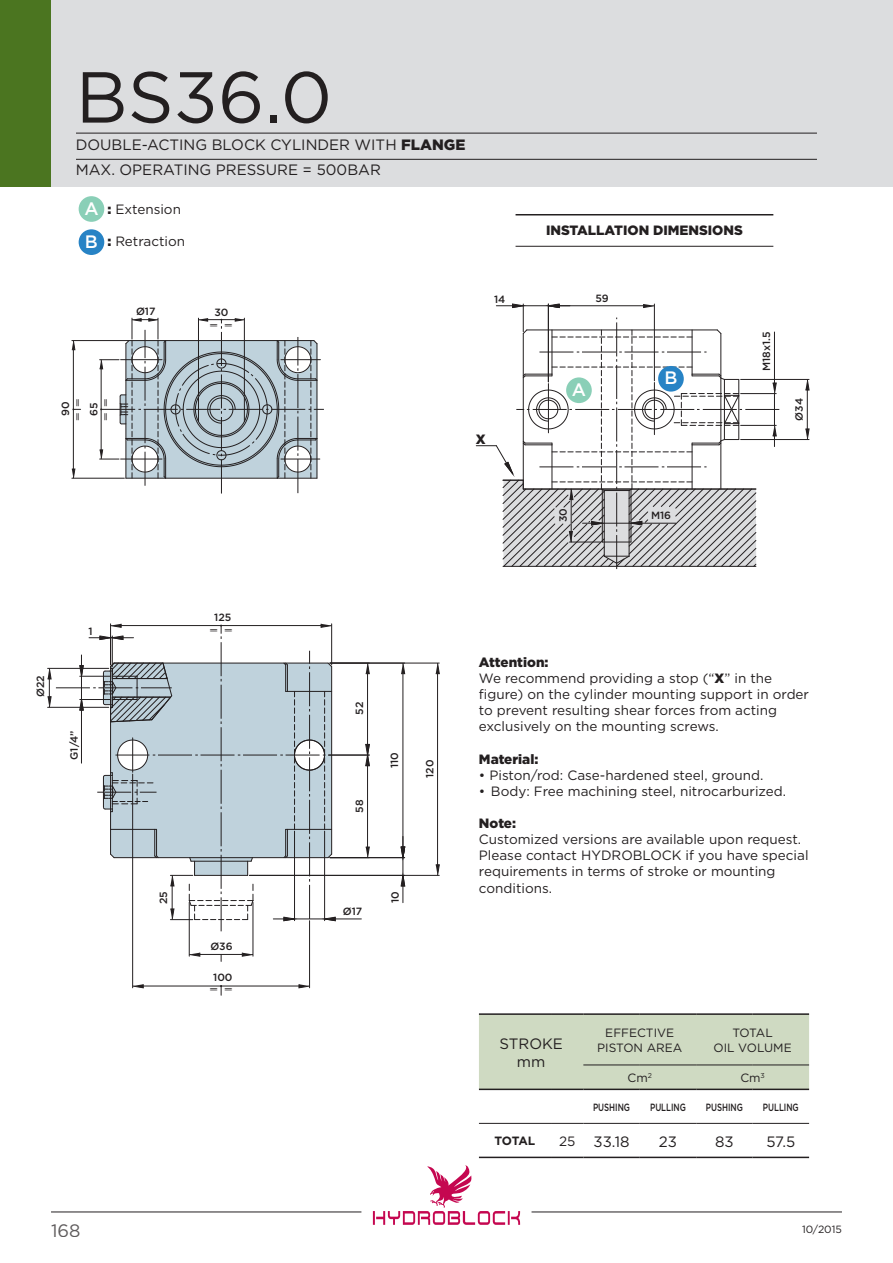
<style>
.page{position:relative;width:893px;height:1263px;background:#fff}
.page>*{position:absolute;margin:0;border:0;box-sizing:border-box;transform-origin:0 0}
.t1{font:72px "Gotham";color:#231f20}
.t2{font:500 18px "Gotham";color:#fff}
.t3{font:18px "Gotham";color:#231f20}
.t4{font:15px/24.9px "Gotham";color:#231f20}
.t5{font:13.5px/16.2px "Gotham";color:#231f20}
.t6{font:900 13.5px "Gotham";color:#231f20}
.t7{font:12px/14.4px "Gotham";color:#231f20;text-align:right}
.t8{font:700 12px "Gotham";color:#231f20}
.t9{font:500 10.5px "Gotham";color:#231f20}
.t10{font:500 10.5px "Gotham";color:#231f20;scale:.75 1}
.t11{font:10.5px "Gotham";color:#231f20}
.t12{font:8.85px "Courier";color:#231f20;scale:1.62 1}
.s1{font-weight:900}
.s2{font-size:13.5px}
</style>
<div class="page">
<div style="left:0;top:0;width:893px;height:187px;background:#dcdddf"></div>
<div style="left:0;top:0;width:51px;height:187px;background:#4b7520"></div>
<hr style="left:76px;top:133px;width:741px;height:1px;background:#231f20">
<hr style="left:76px;top:159px;width:741px;height:1px;background:#231f20">
<svg style="left:373px;top:1165px;width:147px;height:60px"></svg>
<svg style="left:72px;top:408px;width:9px;height:2px"></svg>
<hr style="left:73px;top:350px;width:1px;height:119px;background:#231f20">
<hr style="left:72px;top:478px;width:52px;height:1px;background:#231f20">
<hr style="left:72px;top:340px;width:57px;height:1px;background:#231f20">
<svg style="left:99px;top:317px;width:225px;height:176px"></svg>
<svg style="left:71px;top:468px;width:5px;height:11px"></svg>
<svg style="left:71px;top:340px;width:5px;height:10px"></svg>
<svg style="left:220px;top:985px;width:2px;height:10px"></svg>
<hr style="left:403px;top:674px;width:1px;height:173px;background:#231f20">
<hr style="left:330px;top:857px;width:75px;height:1px;background:#231f20">
<hr style="left:143px;top:986px;width:156px;height:1px;background:#231f20">
<hr style="left:309px;top:921px;width:1px;height:67px;background:#231f20">
<hr style="left:132px;top:774px;width:1px;height:214px;background:#231f20">
<hr style="left:437px;top:674px;width:1px;height:191px;background:#231f20">
<hr style="left:330px;top:663px;width:109px;height:1px;background:#231f20">
<hr style="left:249px;top:875px;width:190px;height:1px;background:#231f20">
<hr style="left:200px;top:954px;width:42px;height:1px;background:#231f20">
<hr style="left:189px;top:902px;width:1px;height:54px;background:#231f20">
<hr style="left:253px;top:902px;width:1px;height:54px;background:#231f20">
<svg style="left:400px;top:662px;width:5px;height:12px"></svg>
<svg style="left:400px;top:836px;width:5px;height:67px"></svg>
<svg style="left:298px;top:984px;width:12px;height:4px"></svg>
<svg style="left:132px;top:984px;width:12px;height:4px"></svg>
<svg style="left:435px;top:662px;width:5px;height:12px"></svg>
<svg style="left:435px;top:864px;width:5px;height:12px"></svg>
<svg style="left:189px;top:952px;width:11px;height:5px"></svg>
<svg style="left:242px;top:952px;width:12px;height:5px"></svg>
<svg style="left:47px;top:623px;width:323px;height:308px"></svg>
<div style="left:79px;top:229px;width:25px;height:26px;background:#2783c5;border-radius:50%"></div>
<div style="left:79px;top:196px;width:25px;height:26px;background:#8acfb7;border-radius:50%"></div>
<hr style="left:807px;top:390px;width:1px;height:39px;background:#231f20">
<hr style="left:741px;top:439px;width:68px;height:1px;background:#231f20">
<hr style="left:741px;top:379px;width:68px;height:1px;background:#231f20">
<svg style="left:805px;top:428px;width:5px;height:12px"></svg>
<svg style="left:805px;top:379px;width:5px;height:12px"></svg>
<svg style="left:476px;top:303px;width:303px;height:266px"></svg>
<div style="left:658px;top:366px;width:26px;height:26px;background:#2783c5;border-radius:50%"></div>
<div style="left:566px;top:377px;width:26px;height:26px;background:#8acfb7;border-radius:50%"></div>
<hr style="left:51px;top:1211px;width:310px;height:1px;background:#231f20">
<hr style="left:531px;top:1211px;width:311px;height:1px;background:#231f20">
<div style="left:479px;top:1015px;width:330px;height:73px;background:#cfdac2"></div>
<hr style="left:640px;top:1157px;width:56px;height:1px;background:#231f20">
<hr style="left:696px;top:1157px;width:57px;height:1px;background:#231f20">
<hr style="left:753px;top:1157px;width:56px;height:1px;background:#231f20">
<hr style="left:583px;top:1064px;width:57px;height:1px;background:#231f20">
<hr style="left:640px;top:1064px;width:56px;height:1px;background:#231f20">
<hr style="left:696px;top:1064px;width:57px;height:1px;background:#231f20">
<hr style="left:753px;top:1064px;width:56px;height:1px;background:#231f20">
<hr style="left:479px;top:1123px;width:72px;height:1px;background:#231f20">
<hr style="left:551px;top:1123px;width:32px;height:1px;background:#231f20">
<hr style="left:583px;top:1123px;width:57px;height:1px;background:#231f20">
<hr style="left:640px;top:1123px;width:56px;height:1px;background:#231f20">
<hr style="left:696px;top:1123px;width:57px;height:1px;background:#231f20">
<hr style="left:753px;top:1123px;width:56px;height:1px;background:#231f20">
<hr style="left:479px;top:1013px;width:72px;height:2px;background:#231f20">
<hr style="left:551px;top:1013px;width:32px;height:2px;background:#231f20">
<hr style="left:583px;top:1013px;width:57px;height:2px;background:#231f20">
<hr style="left:640px;top:1013px;width:56px;height:2px;background:#231f20">
<hr style="left:696px;top:1013px;width:57px;height:2px;background:#231f20">
<hr style="left:753px;top:1013px;width:56px;height:2px;background:#231f20">
<hr style="left:479px;top:1088px;width:72px;height:2px;background:#231f20">
<hr style="left:551px;top:1088px;width:32px;height:2px;background:#231f20">
<hr style="left:583px;top:1088px;width:57px;height:2px;background:#231f20">
<hr style="left:640px;top:1088px;width:56px;height:2px;background:#231f20">
<hr style="left:696px;top:1088px;width:57px;height:2px;background:#231f20">
<hr style="left:753px;top:1088px;width:56px;height:2px;background:#231f20">
<hr style="left:479px;top:1157px;width:72px;height:1px;background:#231f20">
<hr style="left:551px;top:1157px;width:32px;height:1px;background:#231f20">
<hr style="left:583px;top:1157px;width:57px;height:1px;background:#231f20">
<hr style="left:516px;top:246px;width:257px;height:1px;background:#231f20">
<hr style="left:516px;top:214px;width:257px;height:1px;background:#231f20">
<h1 class="t1" style="left:76px;top:57px;width:258px">BS36.0</h1>
<p class="t4" style="left:76px;top:132px;width:391px">DOUBLE-ACTING BLOCK CYLINDER WITH <span class="s1">FLANGE<br></span>MAX. OPERATING PRESSURE = 500BAR</p>
<h2 class="t2" style="left:84px;top:198px;width:16px">A</h2>
<h2 class="t2" style="left:85px;top:231px;width:14px">B</h2>
<p class="t5" style="left:108px;top:201px;width:75px"><span class="s1">:</span> Extension</p>
<p class="t5" style="left:108px;top:232px;width:79px"><span class="s1">:</span> Retraction</p>
<p class="t6" style="left:546px;top:222px;width:15px">INSTALLATION</p>
<p class="t6" style="left:653px;top:222px;width:10px">DIMENSIONS</p>
<p class="t9" style="left:136px;top:305px;width:21px">Ø17</p>
<p class="t12" style="left:71px;top:407px;width:7px;rotate:-90deg">=</p>
<p class="t12" style="left:99px;top:407px;width:7px;rotate:-90deg">=</p>
<p class="t9" style="left:59px;top:416px;width:16px;rotate:-90deg">90</p>
<p class="t9" style="left:88px;top:416px;width:15px;rotate:-90deg">65</p>
<p class="t12" style="left:71px;top:421px;width:7px;rotate:-90deg">=</p>
<p class="t12" style="left:99px;top:421px;width:7px;rotate:-90deg">=</p>
<p class="t9" style="left:214px;top:306px;width:16px">30</p>
<p class="t12" style="left:210px;top:318px;width:7px">=</p>
<p class="t12" style="left:224px;top:318px;width:7px">=</p>
<p class="t9" style="left:494px;top:293px;width:13px">14</p>
<p class="t9" style="left:595px;top:292px;width:15px">59</p>
<p class="t6" style="left:476px;top:431px;width:11px">X</p>
<h2 class="t2" style="left:572px;top:379px;width:16px">A</h2>
<h2 class="t2" style="left:664px;top:368px;width:14px">B</h2>
<p class="t9" style="left:760px;top:371px;width:41px;rotate:-90deg">M18x1.5</p>
<p class="t9" style="left:793px;top:421px;width:24px;rotate:-90deg">Ø34</p>
<p class="t9" style="left:557px;top:522px;width:16px;rotate:-90deg">30</p>
<p class="t9" style="left:651px;top:509px;width:22px">M16</p>
<p class="t9" style="left:34px;top:697px;width:23px;rotate:-90deg">Ø22</p>
<p class="t9" style="left:89px;top:625px;width:6px">1</p>
<p class="t9" style="left:68px;top:760px;width:31px;rotate:-90deg">G1/4”</p>
<h2 class="t3" style="left:51px;top:1220px;width:31px">168</h2>
<p class="t9" style="left:214px;top:611px;width:19px">125</p>
<p class="t12" style="left:210px;top:623px;width:7px">=</p>
<p class="t12" style="left:224px;top:623px;width:7px">=</p>
<p class="t9" style="left:353px;top:715px;width:14px;rotate:-90deg">52</p>
<p class="t9" style="left:353px;top:813px;width:15px;rotate:-90deg">58</p>
<p class="t9" style="left:388px;top:768px;width:17px;rotate:-90deg">110</p>
<p class="t9" style="left:424px;top:778px;width:20px;rotate:-90deg">120</p>
<p class="t9" style="left:157px;top:904px;width:14px;rotate:-90deg">25</p>
<p class="t9" style="left:389px;top:903px;width:13px;rotate:-90deg">10</p>
<p class="t9" style="left:210px;top:940px;width:24px">Ø36</p>
<p class="t9" style="left:213px;top:971px;width:21px">100</p>
<p class="t12" style="left:210px;top:982px;width:7px">=</p>
<p class="t12" style="left:224px;top:982px;width:7px">=</p>
<p class="t9" style="left:343px;top:905px;width:21px">Ø17</p>
<p class="t5" style="left:479px;top:653px;width:332px"><span class="s1">ATTENTION:<br></span>We recommend providing a stop (“<span class="s1">X</span>” in the figure) on the cylinder mounting support in order to prevent resulting shear forces from acting exclusively on the mounting screws.</p>
<p class="t6" style="left:479px;top:751px;width:61px">MATERIAL:</p>
<p class="t5" style="left:479px;top:767px;width:286px">• Piston/rod: Case-hardened steel, ground.</p>
<p class="t5" style="left:479px;top:783px;width:309px">• Body: Free machining steel, nitrocarburized.</p>
<p class="t6" style="left:479px;top:815px;width:39px">NOTE:</p>
<p class="t5" style="left:479px;top:831px;width:331px">Customized versions are available upon request.<br>Please contact HYDROBLOCK if you have special requirements in terms of stroke or mounting conditions.</p>
<p class="t4" style="left:499px;top:1034px;width:63px;line-height:18px;text-align:center">Stroke mm</p>
<p class="t7" style="left:605px;top:1026px;width:32px">Effecti</p>
<p class="t7" style="left:657px;top:1026px;width:17px">ve</p>
<p class="t7" style="left:597px;top:1040px;width:8px">pist</p>
<p class="t7" style="left:623px;top:1040px;width:60px">on area</p>
<p class="t7" style="left:714px;top:1026px;width:57px">Total<br>oil volume</p>
<p class="t7" style="left:628px;top:1070px;width:26px">Cm<sup>2</sup></p>
<p class="t7" style="left:740px;top:1070px;width:26px">Cm<sup>3</sup></p>
<p class="t10" style="left:593px;top:1101px;width:51px">PUSH ING</p>
<p class="t10" style="left:650px;top:1101px;width:49px">PULLING</p>
<p class="t10" style="left:706px;top:1101px;width:51px">PUSH ING</p>
<p class="t10" style="left:763px;top:1101px;width:49px">PULLING</p>
<p class="t8" style="left:495px;top:1134px;width:42px">TOTAL</p>
<p class="t4" style="left:559px;top:1128px;width:72px"><span class="s2">25</span> 33.18</p>
<p class="t4" style="left:659px;top:1128px;width:20px">23</p>
<p class="t4" style="left:715px;top:1128px;width:20px">83</p>
<p class="t4" style="left:766px;top:1128px;width:31px">57.5</p>
<p class="t11" style="left:802px;top:1223px;width:41px">10/2015</p>
</div>
